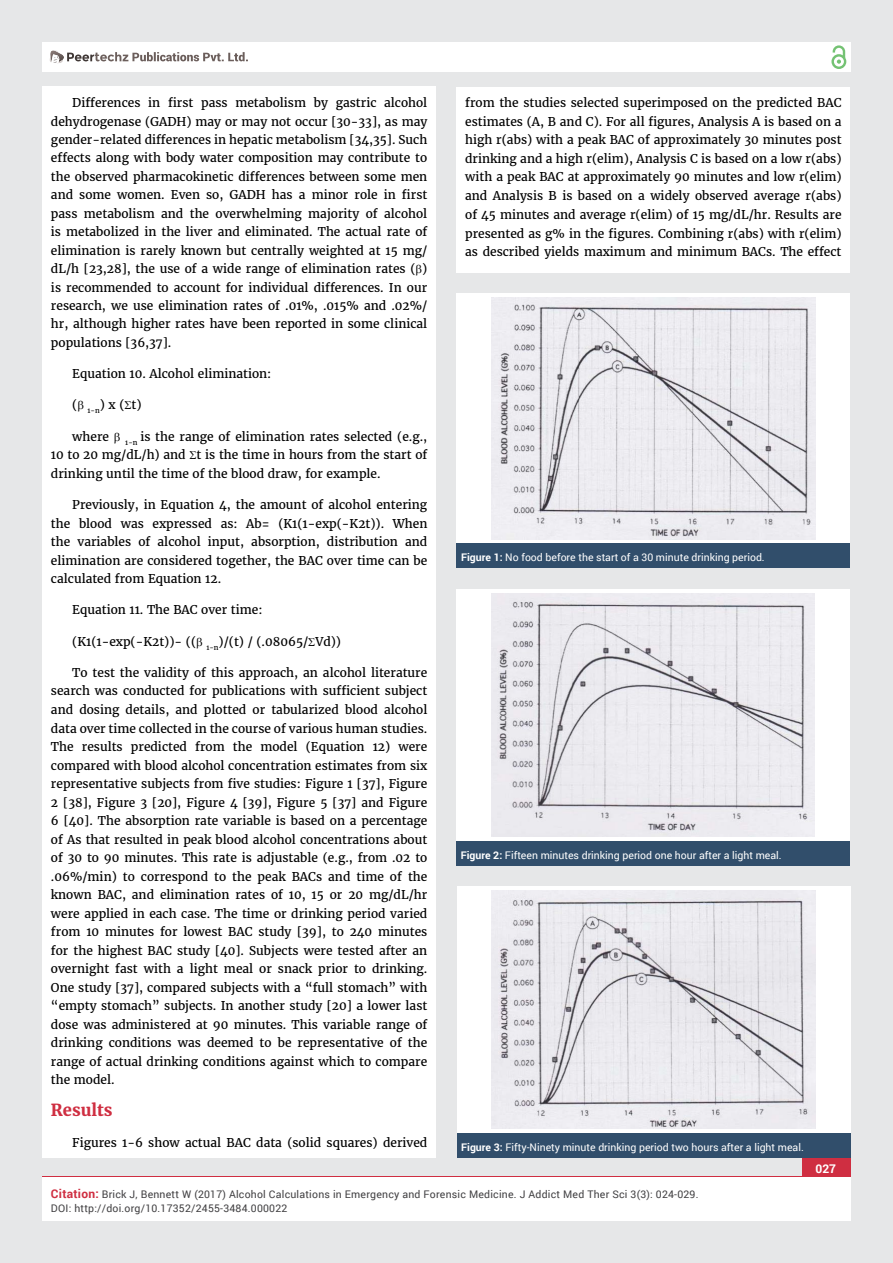
<style>
.page{position:relative;width:893px;height:1263px;background:#e6e7e8}
.page>*{position:absolute;margin:0;border:0;box-sizing:border-box;transform-origin:0 0}
.t1{font:700 16.5px "Merriweather";color:#cf2e41}
.t2{font:12px/18.5px "Merriweather";color:#000;text-align:justify}
.t3{font:700 12px "Roboto";color:#fff}
.t4{font:10.5px "Roboto";color:#fff}
.t5{font:10.5px/13.5px "Roboto";letter-spacing:.02em;color:#414042}
.s1{font-weight:700}
.s2{font-weight:700;font-size:12px;color:#cf2e41}
</style>
<div class="page">
<div style="left:42px;top:43px;width:808px;height:29px;background:#fff"></div>
<div style="left:831px;top:54px;width:15px;height:15px;border:2px solid #74c273;border-radius:50%"></div>
<svg style="left:831px;top:45px;width:15px;height:19px"></svg>
<div style="left:802px;top:1157px;width:48px;height:56px;background:#cf2e41"></div>
<svg style="left:49px;top:50px;width:199px;height:14px"></svg>
<div style="left:42px;top:1177px;width:808px;height:43px;background:#fff"></div>
<div style="left:42px;top:87px;width:394px;height:1071px;background:#fff"></div>
<div style="left:457px;top:87px;width:393px;height:185px;background:#fff"></div>
<div style="left:457px;top:294px;width:393px;height:249px;background:#fff"></div>
<div style="left:457px;top:543px;width:393px;height:25px;background:#314e6b"></div>
<img style="left:492px;top:298px;width:323px;height:241px">
<div style="left:456px;top:589px;width:393px;height:252px;background:#fff"></div>
<div style="left:456px;top:841px;width:393px;height:24px;background:#314e6b"></div>
<img style="left:491px;top:593px;width:324px;height:243px">
<div style="left:457px;top:887px;width:393px;height:246px;background:#fff"></div>
<div style="left:457px;top:1133px;width:393px;height:25px;background:#314e6b"></div>
<img style="left:492px;top:891px;width:323px;height:238px">
<p class="t2" style="left:51px;top:94px;width:378px;text-indent:21px">Differences in first pass metabolism by gastric alcohol dehydrogenase (GADH) may or may not occur [30-33], as may gender-related differences in hepatic metabolism [34,35]. Such effects along with body water composition may contribute to the observed pharmacokinetic differences between some men and some women. Even so, GADH has a minor role in first pass metabolism and the overwhelming majority of alcohol is metabolized in the liver and eliminated. The actual rate of elimination is rarely known but centrally weighted at 15 mg/ dL/h [23,28], the use of a wide range of elimination rates ( ) is recommended to account for individual differences. In our research, we use elimination rates of .01%, .015% and .02%/ hr, although higher rates have been reported in some clinical populations [36,37].</p>
<p class="t2" style="left:72px;top:365px;width:201px">Equation 10. Alcohol elimination:</p>
<p class="t2" style="left:72px;top:396px;width:71px">( <sub>1-n</sub>) x ( t)</p>
<p class="t2" style="left:72px;top:427px;width:38px">where</p>
<p class="t2" style="left:51px;top:427px;width:378px;text-indent:74px"><sub>1-n</sub> is the range of elimination rates selected (e.g., 10 to 20 mg/dL/h) and t is the time in hours from the start of drinking until the time of the blood draw, for example.</p>
<p class="t2" style="left:51px;top:496px;width:378px;text-indent:21px">Previously, in Equation 4, the amount of alcohol entering the blood was expressed as: Ab= (K1(1-exp(-K2t)). When the variables of alcohol input, absorption, distribution and elimination are considered together, the BAC over time can be calculated from Equation 12.</p>
<p class="t2" style="left:72px;top:601px;width:192px">Equation 11. The BAC over time:</p>
<p class="t2" style="left:72px;top:632px;width:270px">(K1(1-exp(-K2t))- (( <sub>1-n</sub>)/(t) / (.08065/ Vd))</p>
<p class="t2" style="left:51px;top:663px;width:378px;text-indent:21px">To test the validity of this approach, an alcohol literature search was conducted for publications with sufficient subject and dosing details, and plotted or tabularized blood alcohol data over time collected in the course of various human studies.<br>The results predicted from the model (Equation 12) were compared with blood alcohol concentration estimates from six representative subjects from five studies: Figure 1 [37], Figure 2 [38], Figure 3 [20], Figure 4 [39], Figure 5 [37] and Figure 6 [40]. The absorption rate variable is based on a percentage of As that resulted in peak blood alcohol concentrations about of 30 to 90 minutes. This rate is adjustable (e.g., from .02 to .06%/min) to correspond to the peak BACs and time of the known BAC, and elimination rates of 10, 15 or 20 mg/dL/hr were applied in each case. The time or drinking period varied from 10 minutes for lowest BAC study [39], to 240 minutes for the highest BAC study [40]. Subjects were tested after an overnight fast with a light meal or snack prior to drinking.<br>One study [37], compared subjects with a “full stomach” with “empty stomach” subjects. In another study [20] a lower last dose was administered at 90 minutes. This variable range of drinking conditions was deemed to be representative of the range of actual drinking conditions against which to compare the model.</p>
<h1 class="t1" style="left:51px;top:1100px;width:63px">Results</h1>
<p class="t2" style="left:72px;top:1134px;width:357px">Figures 1-6 show actual BAC data (solid squares) derived</p>
<p class="t2" style="left:465px;top:94px;width:378px">from the studies selected superimposed on the predicted BAC estimates (A, B and C). For all figures, Analysis A is based on a high r(abs) with a peak BAC of approximately 30 minutes post drinking and a high r(elim), Analysis C is based on a low r(abs) with a peak BAC at approximately 90 minutes and low r(elim) and Analysis B is based on a widely observed average r(abs) of 45 minutes and average r(elim) of 15 mg/dL/hr. Results are presented as g% in the figures. Combining r(abs) with r(elim) as described yields maximum and minimum BACs. The effect</p>
<p class="t4" style="left:461px;top:550px;width:305px"><span class="s1">Figure 1:</span> No food before the start of a 30 minute drinking period.</p>
<p class="t4" style="left:461px;top:848px;width:322px"><span class="s1">Figure 2:</span> Fifteen minutes drinking period one hour after a light meal.</p>
<p class="t4" style="left:461px;top:1140px;width:344px"><span class="s1">Figure 3:</span> Fifty-Ninety minute drinking period two hours after a light meal.</p>
<p class="t3" style="left:815px;top:1161px;width:22px">027</p>
<p class="t5" style="left:51px;top:1188px;width:649px"><span class="s2">Citation:</span> Brick J, Bennett W (2017) Alcohol Calculations in Emergency and Forensic Medicine. J Addict Med Ther Sci 3(3): 024-029.<br>DOI: http://doi.org/10.17352/2455-3484.000022</p>
</div>
